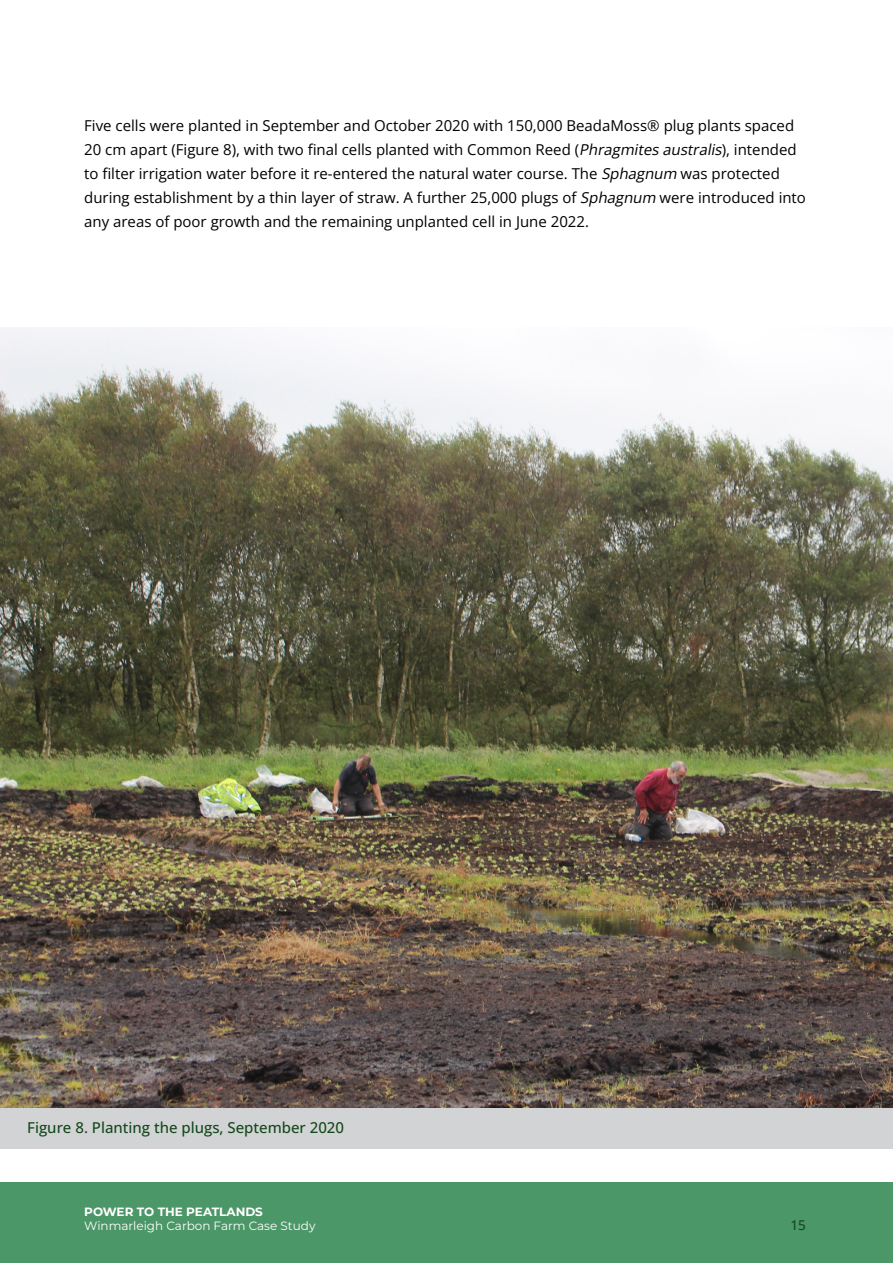
<style>
.page{position:relative;width:893px;height:1263px;background:#fff}
.page>*{position:absolute;margin:0;border:0;box-sizing:border-box;transform-origin:0 0}
.t1{font:15px/24px "Open Sans";color:#000}
.t2{font:500 15px "Open Sans";color:#15481b}
.t3{font:500 13.5px "Open Sans";color:#15481b}
.t4{font:12px "Montserrat";color:#fff}
.t5{font:700 12px "Montserrat";color:#fff}
.s1{font-style:italic}
</style>
<div class="page">
<div style="left:0;top:1182px;width:893px;height:81px;background:#4b9767"></div>
<img style="left:0;top:327px;width:893px;height:781px">
<div style="left:0;top:1108px;width:893px;height:40px;background:#d1d3d4"></div>
<p class="t1" style="left:84px;top:113px;width:723px">Five cells were planted in September and October 2020 with 150,000 BeadaMoss® plug plants spaced 20 cm apart (Figure 8), with two final cells planted with Common Reed (<span class="s1">Phragmites australis</span>), intended to filter irrigation water before it re-entered the natural water course. The <span class="s1">Sphagnum</span> was protected during establishment by a thin layer of straw. A further 25,000 plugs of <span class="s1">Sphagnum</span> were introduced into any areas of poor growth and the remaining unplanted cell in June 2022.</p>
<p class="t2" style="left:27px;top:1118px;width:318px">Figure 8. Planting the plugs, September 2020</p>
<p class="t5" style="left:84px;top:1203px;width:180px">POWER TO THE PEATLANDS</p>
<p class="t4" style="left:84px;top:1218px;width:233px">Winmarleigh Carbon Farm Case Study</p>
<p class="t3" style="left:791px;top:1215px;width:17px">15</p>
</div>
